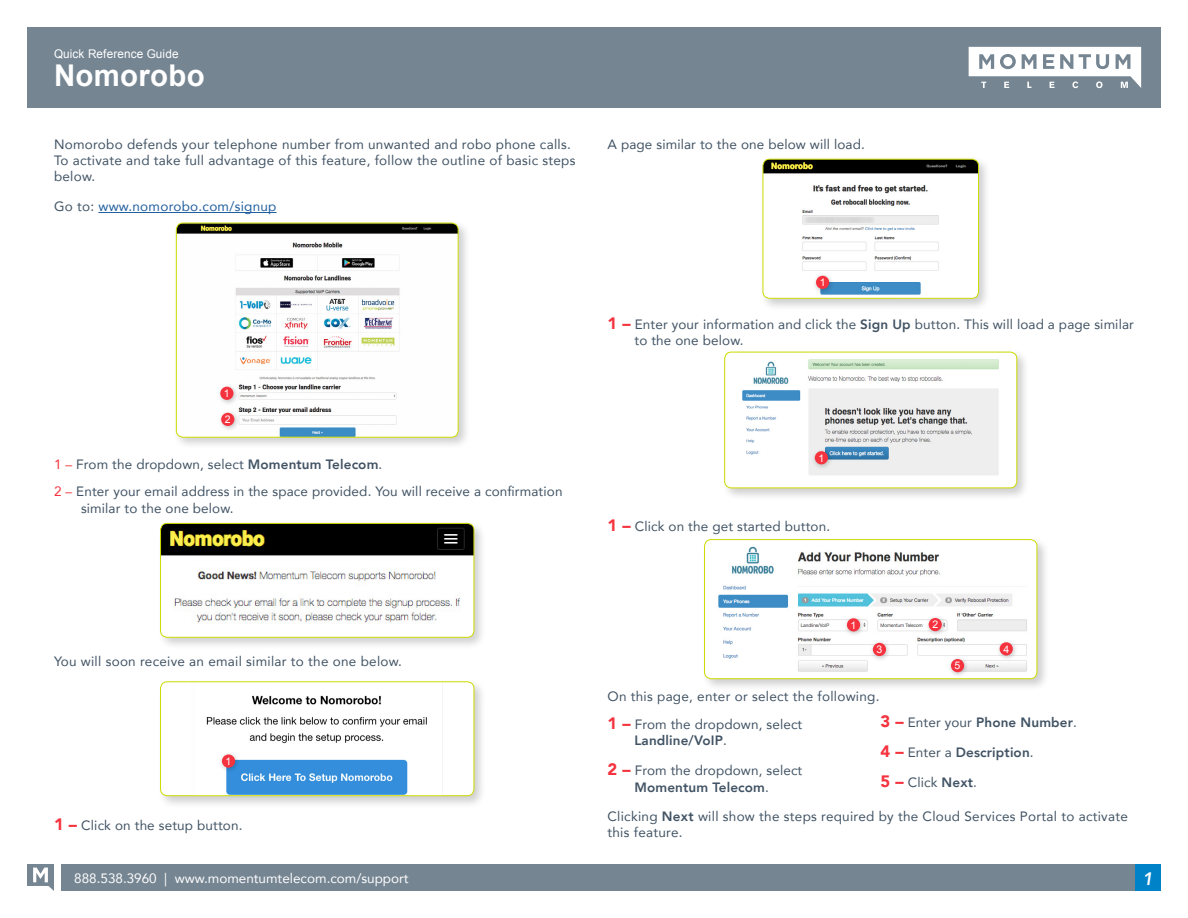
<style>
.page{position:relative;width:1188px;height:918px;background:#fff}
.page>*{position:absolute;margin:0;border:0;box-sizing:border-box;transform-origin:0 0}
.t1{font:700 30px "Arial";letter-spacing:.01em;color:#fff}
.t2{font:italic 800 18px "Avenir";color:#fff}
.t3{font:13.5px/16.5px "Avenir";letter-spacing:.01em;color:#415364}
.t4{font:13.5px "Avenir";color:#fff}
.t5{font:800 13.5px "Avenir";letter-spacing:.01em;color:#415364}
.t6{font:13.5px "Avenir";letter-spacing:.02em;color:#215e9e}
.t7{font:12px "Arial";letter-spacing:.01em;color:#fff}
.t8{font:10.5px "Arial";color:#fff}
.s1{color:#415364}
.s2{color:#f5333f}
.s3{font-weight:800}
.s4{font-weight:900;font-size:16.5px;color:#f5333f}
.s5{font-weight:400}
</style>
<div class="page">
<div style="left:27px;top:27px;width:1134px;height:81px;background:#758592"></div>
<div style="left:1135px;top:864px;width:26px;height:27px;background:#0082c9"></div>
<div style="left:61px;top:864px;width:1074px;height:27px;background:#758592"></div>
<svg style="left:27px;top:864px;width:27px;height:27px"></svg>
<svg style="left:969px;top:47px;width:172px;height:41px"></svg>
<hr style="left:98px;top:212px;width:179px;height:1px;background:#215e9e">
<div style="left:173px;top:220px;width:298px;height:230px;background:#000;opacity:.2"></div>
<img style="left:176px;top:223px;width:282px;height:214px">
<div style="left:176px;top:223px;width:282px;height:214px;border:1px solid #cddb00;border-radius:7px"></div>
<div style="left:217px;top:383px;width:22px;height:23px;background:#000;opacity:.25"></div>
<div style="left:220px;top:387px;width:13px;height:13px;background:#f5333f;border-radius:50%"></div>
<div style="left:218px;top:409px;width:22px;height:23px;background:#000;opacity:.25"></div>
<div style="left:221px;top:413px;width:13px;height:13px;background:#f5333f;border-radius:50%"></div>
<div style="left:157px;top:520px;width:330px;height:131px;background:#000;opacity:.2"></div>
<img style="left:161px;top:523px;width:313px;height:114px">
<div style="left:160px;top:523px;width:314px;height:114px;border:1px solid #cddb00;border-radius:7px"></div>
<div style="left:759px;top:156px;width:233px;height:155px;background:#000;opacity:.2"></div>
<img style="left:763px;top:159px;width:216px;height:139px">
<div style="left:763px;top:159px;width:216px;height:139px;border:1px solid #cddb00;border-radius:7px"></div>
<div style="left:812px;top:272px;width:23px;height:23px;background:#000;opacity:.25"></div>
<div style="left:816px;top:276px;width:13px;height:13px;background:#f5333f;border-radius:50%"></div>
<div style="left:721px;top:349px;width:309px;height:152px;background:#000;opacity:.2"></div>
<img style="left:725px;top:352px;width:292px;height:136px">
<div style="left:724px;top:352px;width:293px;height:136px;border:1px solid #cddb00;border-radius:7px"></div>
<div style="left:811px;top:447px;width:23px;height:23px;background:#000;opacity:.25"></div>
<div style="left:815px;top:451px;width:13px;height:13px;background:#f5333f;border-radius:50%"></div>
<div style="left:157px;top:678px;width:330px;height:131px;background:#000;opacity:.2"></div>
<div style="left:161px;top:682px;width:313px;height:114px;background:#fff;border-radius:7px"></div>
<img style="left:206px;top:695px;width:221px;height:99px">
<div style="left:160px;top:682px;width:314px;height:114px;border:1px solid #cddb00;border-radius:7px"></div>
<div style="left:218px;top:750px;width:23px;height:24px;background:#000;opacity:.25"></div>
<div style="left:222px;top:754px;width:13px;height:14px;background:#f5333f;border-radius:50%"></div>
<div style="left:701px;top:536px;width:349px;height:156px;background:#000;opacity:.2"></div>
<img style="left:705px;top:540px;width:332px;height:139px">
<div style="left:704px;top:539px;width:333px;height:140px;border:1px solid #cddb00;border-radius:7px"></div>
<div style="left:843px;top:614px;width:23px;height:23px;background:#000;opacity:.25"></div>
<div style="left:847px;top:618px;width:13px;height:14px;background:#f5333f;border-radius:50%"></div>
<div style="left:925px;top:614px;width:23px;height:23px;background:#000;opacity:.25"></div>
<div style="left:929px;top:618px;width:13px;height:13px;background:#f5333f;border-radius:50%"></div>
<div style="left:869px;top:639px;width:23px;height:23px;background:#000;opacity:.25"></div>
<div style="left:873px;top:643px;width:13px;height:13px;background:#f5333f;border-radius:50%"></div>
<div style="left:996px;top:638px;width:23px;height:23px;background:#000;opacity:.25"></div>
<div style="left:1000px;top:642px;width:13px;height:14px;background:#f5333f;border-radius:50%"></div>
<div style="left:947px;top:655px;width:23px;height:23px;background:#000;opacity:.25"></div>
<div style="left:951px;top:659px;width:13px;height:13px;background:#f5333f;border-radius:50%"></div>
<p class="t7" style="left:54px;top:46px;width:126px">Quick Reference Guide</p>
<h1 class="t1" style="left:54px;top:56px;width:152px">Nomorobo</h1>
<p class="t3" style="left:54px;top:135px;width:523px">Nomorobo defends your telephone number from unwanted and robo phone calls.<br>To activate and take full advantage of this feature, follow the outline of basic steps below.</p>
<p class="t6" style="left:54px;top:196px;width:224px"><span class="s1">Go to:</span> www.nomorobo.com/signup</p>
<p class="t8" style="left:224px;top:387px;width:7px">1</p>
<p class="t8" style="left:225px;top:413px;width:7px">2</p>
<p class="t3" style="left:54px;top:451px;width:510px;line-height:27px"><span class="s2">1 –</span> From the dropdown, select <span class="s3">Momentum Telecom</span>.<br><span class="s2">2 –</span> Enter your email address in the space provided. You will receive a confirmation</p>
<p class="t3" style="left:81px;top:500px;width:154px">similar to the one below.</p>
<p class="t3" style="left:608px;top:135px;width:259px">A page similar to the one below will load.</p>
<p class="t8" style="left:820px;top:276px;width:7px">1</p>
<p class="t3" style="left:635px;top:315px;width:501px;text-indent:-27px"><span class="s4">1 –</span> Enter your information and click the <span class="s3">Sign Up</span> button. This will load a page similar to the one below.</p>
<p class="t8" style="left:818px;top:451px;width:7px">1</p>
<p class="t3" style="left:608px;top:518px;width:224px"><span class="s4">1 –</span> Click on the get started button.</p>
<p class="t3" style="left:54px;top:653px;width:350px">You will soon receive an email similar to the one below.</p>
<p class="t8" style="left:226px;top:754px;width:7px">1</p>
<p class="t3" style="left:54px;top:816px;width:190px"><span class="s4">1 –</span> Click on the setup button.</p>
<p class="t8" style="left:851px;top:618px;width:7px">1</p>
<p class="t8" style="left:932px;top:618px;width:7px">2</p>
<p class="t8" style="left:877px;top:643px;width:7px">3</p>
<p class="t8" style="left:1003px;top:642px;width:7px">4</p>
<p class="t8" style="left:955px;top:659px;width:7px">5</p>
<p class="t3" style="left:608px;top:687px;width:274px">On this page, enter or select the following.</p>
<p class="t5" style="left:880px;top:712px;width:198px"><span class="s4">3 –</span> <span class="s5">Enter your</span> Phone Number<span class="s5">.</span></p>
<p class="t5" style="left:880px;top:742px;width:155px"><span class="s4">4 –</span> <span class="s5">Enter a</span> Description<span class="s5">.</span></p>
<p class="t3" style="left:880px;top:774px;width:98px"><span class="s4">5 –</span> Click <span class="s3">Next</span>.</p>
<p class="t3" style="left:608px;top:807px;width:522px">Clicking <span class="s3">Next</span> will show the steps required by the Cloud Services Portal to activate this feature.</p>
<p class="t3" style="left:635px;top:716px;width:169px;text-indent:-27px"><span class="s4">1 –</span> From the dropdown, select<br><span class="s3">Landline/VoIP</span>.</p>
<p class="t3" style="left:608px;top:762px;width:196px;text-align:center"><span class="s4">2 –</span> From the dropdown, select<br><span class="s3">Momentum Telecom</span>.</p>
<p class="t4" style="left:74px;top:867px;width:336px">888.538.3960 | www.momentumtelecom.com/support</p>
<h2 class="t2" style="left:1142px;top:868px;width:12px">1</h2>
</div>
